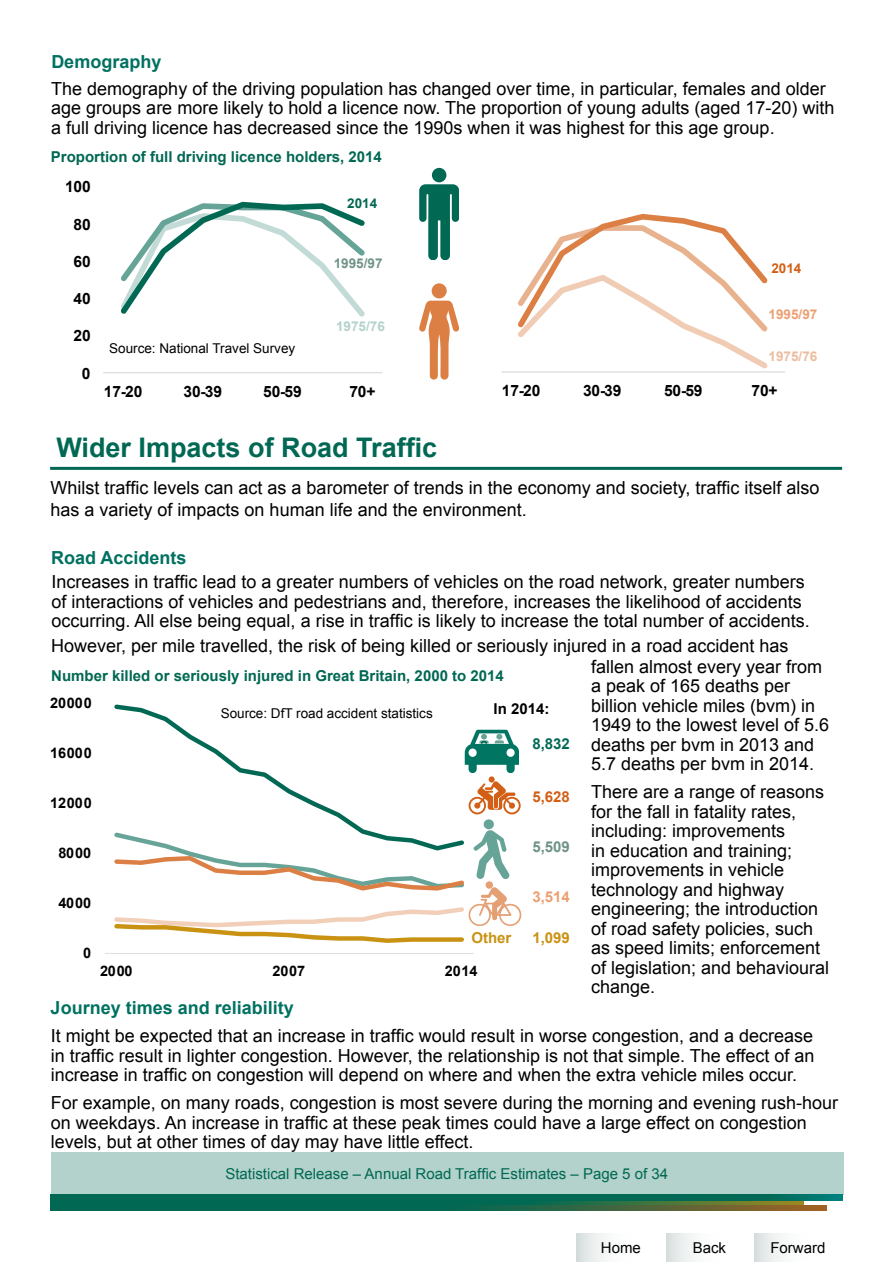
<style>
.page{position:relative;width:893px;height:1263px;background:#fff}
.page>*{position:absolute;margin:0;border:0;box-sizing:border-box;transform-origin:0 0}
.t1{font:700 27px "Arial";color:#006853}
.t2{font:18px/19.5px "Arial";color:#000}
.t3{font:700 18px "Arial";color:#007161}
.t4{font:700 15.6px "Arial";letter-spacing:-.01em;color:#000}
.t5{font:700 15px "Arial";color:#006853}
.t6{font:15px "Arial";color:#006853}
.t7{font:15px "Arial";color:#000}
.t8{font:700 15px "Arial";color:#c99212}
.t9{font:700 15px "Arial";color:#000}
.t10{font:700 15px "Arial";color:#d25f15}
.t11{font:700 15px "Arial";color:#ed9f72}
.t12{font:700 15px "Arial";color:#006954}
.t13{font:700 15px "Arial";color:#6f9386}
.t14{font:700 14.55px "Arial";letter-spacing:-.02em;color:#000}
.t15{font:13.5px "Arial";color:#000}
.t16{font:700 13.5px "Arial";color:#ecbc9d}
.t17{font:700 13.5px "Arial";color:#ed9f72}
.t18{font:700 13.5px "Arial";color:#b3d2cb}
.t19{font:700 13.5px "Arial";color:#6f9386}
.t20{font:700 13.5px "Arial";color:#d25f15}
.t21{font:700 13.5px "Arial";color:#006853}
.s1{font-weight:700;color:#007161}
</style>
<div class="page">
<div style="left:51px;top:1152px;width:792px;height:43px;background:#b3d2cb"></div>
<svg style="left:50px;top:1200px;width:753px;height:6px;background:#176b4b"></svg>
<svg style="left:50px;top:1206px;width:777px;height:5px;background:#256647"></svg>
<svg style="left:50px;top:1195px;width:792px;height:5px;background:#006955"></svg>
<hr style="left:502px;top:371px;width:283px;height:2px;background:#dfe0e2">
<svg style="left:513px;top:213px;width:259px;height:160px"></svg>
<hr style="left:103px;top:372px;width:279px;height:1px;background:#dfe0e2">
<svg style="left:121px;top:201px;width:244px;height:116px"></svg>
<svg style="left:419px;top:168px;width:40px;height:92px"></svg>
<svg style="left:419px;top:283px;width:40px;height:96px"></svg>
<hr style="left:50px;top:467px;width:792px;height:3px;background:#006853">
<hr style="left:105px;top:953px;width:368px;height:1px;background:#dfe0e2">
<svg style="left:114px;top:704px;width:71px;height:26px"></svg>
<svg style="left:114px;top:730px;width:407px;height:213px"></svg>
<div style="left:754px;top:1234px;width:88px;height:28px;background:linear-gradient(to right,#e5eaea,#fff)"></div>
<div style="left:665px;top:1234px;width:89px;height:28px;background:linear-gradient(to right,#e4eae9,#fff)"></div>
<div style="left:577px;top:1234px;width:88px;height:28px;background:linear-gradient(to right,#e5eae9,#fff)"></div>
<h3 class="t3" style="left:51px;top:50px;width:112px">Demography</h3>
<p class="t2" style="left:51px;top:79px;width:785px">The demography of the driving population has changed over time, in particular, females and older age groups are more likely to hold a licence now. The proportion of young adults (aged 17-20) with a full driving licence has decreased since the 1990s when it was highest for this age group.</p>
<p class="t5" style="left:51px;top:146px;width:332px">Proportion of full driving licence holders, 2014</p>
<p class="t4" style="left:65px;top:177px;width:27px">100</p>
<p class="t4" style="left:74px;top:214px;width:19px">80</p>
<p class="t4" style="left:74px;top:251px;width:19px">60</p>
<p class="t4" style="left:74px;top:288px;width:19px">40</p>
<p class="t4" style="left:74px;top:325px;width:19px">20</p>
<p class="t4" style="left:82px;top:363px;width:10px">0</p>
<p class="t21" style="left:347px;top:194px;width:32px">2014</p>
<p class="t19" style="left:334px;top:254px;width:50px">1995/97</p>
<p class="t15" style="left:109px;top:340px;width:188px">Source: National Travel Survey</p>
<p class="t18" style="left:336px;top:317px;width:50px">1975/76</p>
<p class="t4" style="left:104px;top:381px;width:40px">17-20</p>
<p class="t4" style="left:184px;top:381px;width:40px">30-39</p>
<p class="t4" style="left:263px;top:381px;width:40px">50-59</p>
<p class="t4" style="left:349px;top:381px;width:28px">70+</p>
<h2 class="t1" style="left:56px;top:430px;width:382px">Wider Impacts of Road Traffic</h2>
<p class="t20" style="left:771px;top:259px;width:32px">2014</p>
<p class="t17" style="left:769px;top:305px;width:50px">1995/97</p>
<p class="t16" style="left:769px;top:348px;width:50px">1975/76</p>
<p class="t4" style="left:502px;top:380px;width:40px">17-20</p>
<p class="t4" style="left:583px;top:380px;width:40px">30-39</p>
<p class="t4" style="left:664px;top:380px;width:40px">50-59</p>
<p class="t4" style="left:752px;top:380px;width:28px">70+</p>
<p class="t2" style="left:51px;top:477px;width:770px;line-height:21.6px">Whilst traffic levels can act as a barometer of trends in the economy and society, traffic itself also has a variety of impacts on human life and the environment.</p>
<p class="t2" style="left:51px;top:545px;width:755px;line-height:24.6px"><span class="s1">Road Accidents<br></span>Increases in traffic lead to a greater numbers of vehicles on the road network, greater numbers</p>
<p class="t2" style="left:52px;top:592px;width:760px">of interactions of vehicles and pedestrians and, therefore, increases the likelihood of accidents occurring. All else being equal, a rise in traffic is likely to increase the total number of accidents.</p>
<p class="t2" style="left:51px;top:636px;width:739px">However, per mile travelled, the risk of being killed or seriously injured in a road accident has</p>
<p class="t2" style="left:591px;top:657px;width:240px">fallen almost every year from a peak of 165 deaths per billion vehicle miles (bvm) in<br>1949 to the lowest level of 5.6 deaths per bvm in 2013 and<br>5.7 deaths per bvm in 2014.</p>
<p class="t2" style="left:591px;top:782px;width:240px">There are a range of reasons for the fall in fatality rates, including: improvements<br>in education and training; improvements in vehicle technology and highway engineering; the introduction of road safety policies, such as speed limits; enforcement of legislation; and behavioural change.</p>
<p class="t5" style="left:51px;top:666px;width:454px">Number killed or seriously injured in Great Britain, 2000 to 2014</p>
<p class="t14" style="left:50px;top:693px;width:43px">20000</p>
<p class="t9" style="left:493px;top:699px;width:57px">In 2014:</p>
<p class="t15" style="left:221px;top:705px;width:214px">Source: DfT road accident statistics</p>
<p class="t12" style="left:532px;top:734px;width:39px">8,832</p>
<p class="t14" style="left:50px;top:743px;width:43px">16000</p>
<p class="t10" style="left:532px;top:786px;width:39px">5,628</p>
<p class="t14" style="left:50px;top:793px;width:43px">12000</p>
<p class="t13" style="left:532px;top:837px;width:39px">5,509</p>
<p class="t14" style="left:59px;top:843px;width:34px">8000</p>
<p class="t11" style="left:532px;top:887px;width:39px">3,514</p>
<p class="t14" style="left:59px;top:893px;width:34px">4000</p>
<p class="t8" style="left:471px;top:928px;width:42px">Other</p>
<p class="t8" style="left:532px;top:928px;width:39px">1,099</p>
<p class="t14" style="left:83px;top:944px;width:10px">0</p>
<p class="t14" style="left:100px;top:961px;width:34px">2000</p>
<p class="t14" style="left:273px;top:961px;width:34px">2007</p>
<p class="t14" style="left:445px;top:961px;width:34px">2014</p>
<p class="t3" style="left:51px;top:996px;width:245px">Journey times and reliability</p>
<p class="t2" style="left:51px;top:1026px;width:765px;text-align:justify">It might be expected that an increase in traffic would result in worse congestion, and a decrease in traffic result in lighter congestion. However, the relationship is not that simple. The effect of an increase in traffic on congestion will depend on where and when the extra vehicle miles occur.</p>
<p class="t2" style="left:51px;top:1093px;width:789px">For example, on many roads, congestion is most severe during the morning and evening rush-hour on weekdays. An increase in traffic at these peak times could have a large effect on congestion levels, but at other times of day may have little effect.</p>
<p class="t6" style="left:225px;top:1164px;width:444px">Statistical Release – Annual Road Traffic Estimates – Page 5 of 34</p>
<p class="t7" style="left:601px;top:1238px;width:42px">Home</p>
<p class="t7" style="left:693px;top:1238px;width:35px">Back</p>
<p class="t7" style="left:770px;top:1238px;width:57px">Forward</p>
</div>
